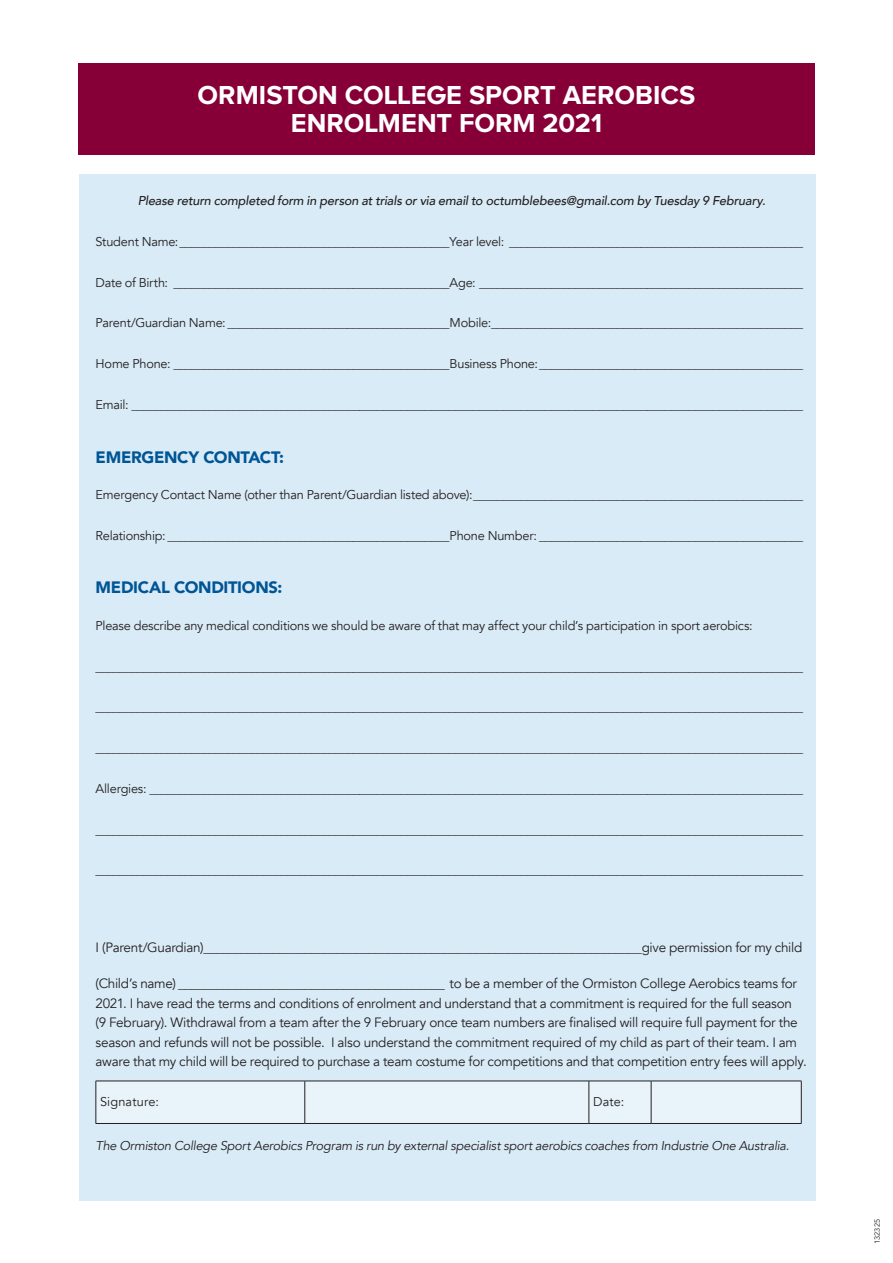
<style>
.page{position:relative;width:893px;height:1263px;background:#fff}
.page>*{position:absolute;margin:0;border:0;box-sizing:border-box;transform-origin:0 0}
.t1{font:700 27px "Proxima Nova A";color:#fff}
.Blue_Sub{font:900 16.5px "Avenir";letter-spacing:-.015em;color:#005595}
.t2{font:13.5px/19.5px "Avenir";letter-spacing:-.02em;color:#231f20}
.t3{font:12.75px "Avenir";letter-spacing:-.02em;color:#231f20}
.t4{font:italic 12.75px "Avenir";letter-spacing:-.015em;color:#231f20}
.t5{font:italic 500 12.75px "Avenir";letter-spacing:-.01em;color:#231f20}
.t6{font:12.75px "Avenir";letter-spacing:.01em;color:#231f20}
.t7{font:7.5px "Avenir";letter-spacing:.01em;color:#231f20}
</style>
<div class="page">
<div style="left:78px;top:64px;width:737px;height:91px;background:#860037"></div>
<div style="left:79px;top:174px;width:737px;height:1027px;background:#d9ebf7"></div>
<div style="left:97px;top:1082px;width:704px;height:41px;background:#e9f3fa"></div>
<hr style="left:96px;top:1081px;width:209px;height:1px;background:#231f20">
<hr style="left:96px;top:1081px;width:1px;height:42px;background:#231f20">
<hr style="left:305px;top:1081px;width:284px;height:1px;background:#231f20">
<hr style="left:305px;top:1081px;width:1px;height:42px;background:#231f20">
<hr style="left:589px;top:1081px;width:62px;height:1px;background:#231f20">
<hr style="left:589px;top:1081px;width:1px;height:42px;background:#231f20">
<hr style="left:651px;top:1081px;width:150px;height:1px;background:#231f20">
<hr style="left:651px;top:1081px;width:1px;height:42px;background:#231f20">
<hr style="left:801px;top:1081px;width:1px;height:42px;background:#231f20">
<hr style="left:96px;top:1123px;width:209px;height:1px;background:#231f20">
<hr style="left:305px;top:1123px;width:284px;height:1px;background:#231f20">
<hr style="left:589px;top:1123px;width:62px;height:1px;background:#231f20">
<hr style="left:651px;top:1123px;width:150px;height:1px;background:#231f20">
<p class="t1" style="left:198px;top:79px;width:499px">ORMISTON COLLEGE SPORT AEROBICS</p>
<p class="t1" style="left:291px;top:108px;width:313px">ENROLMENT FORM 2021</p>
<p class="t5" style="left:138px;top:193px;width:629px">Please return completed form in person at trials or via email to octumblebees@gmail.com by Tuesday 9 February.</p>
<p class="t3" style="left:96px;top:234px;width:709px">Student Name:_____________________________________________Year level: _________________________________________________</p>
<p class="t3" style="left:96px;top:275px;width:709px">Date of Birth: ______________________________________________Age: ______________________________________________________</p>
<p class="t3" style="left:96px;top:315px;width:709px">Parent/Guardian Name: _____________________________________Mobile:____________________________________________________</p>
<p class="t3" style="left:96px;top:356px;width:709px">Home Phone: ______________________________________________Business Phone:____________________________________________</p>
<p class="t3" style="left:96px;top:397px;width:709px">Email: ________________________________________________________________________________________________________________</p>
<p class="Blue_Sub" style="left:96px;top:443px;width:190px">EMERGENCY CONTACT:</p>
<p class="t3" style="left:96px;top:487px;width:709px">Emergency Contact Name (other than Parent/Guardian listed above):_______________________________________________________</p>
<p class="t3" style="left:96px;top:528px;width:709px">Relationship: _______________________________________________Phone Number: ____________________________________________</p>
<p class="Blue_Sub" style="left:96px;top:573px;width:188px">MEDICAL CONDITIONS:</p>
<p class="t3" style="left:96px;top:618px;width:659px">Please describe any medical conditions we should be aware of that may affect your child’s participation in sport aerobics:</p>
<p class="t3" style="left:96px;top:659px;width:709px">______________________________________________________________________________________________________________________</p>
<p class="t3" style="left:96px;top:699px;width:709px">______________________________________________________________________________________________________________________</p>
<p class="t3" style="left:96px;top:740px;width:709px">______________________________________________________________________________________________________________________</p>
<p class="t3" style="left:96px;top:781px;width:709px">Allergies: _____________________________________________________________________________________________________________</p>
<p class="t3" style="left:96px;top:822px;width:709px">______________________________________________________________________________________________________________________</p>
<p class="t3" style="left:96px;top:862px;width:709px">______________________________________________________________________________________________________________________</p>
<p class="t2" style="left:96px;top:937px;width:708px">I (Parent/Guardian)_____________________________________________________________________give permission for my child</p>
<p class="t2" style="left:96px;top:974px;width:713px">(Child’s name) __________________________________________ to be a member of the Ormiston College Aerobics teams for 2021. I have read the terms and conditions of enrolment and understand that a commitment is required for the full season<br>(9 February). Withdrawal from a team after the 9 February once team numbers are finalised will require full payment for the season and refunds will not be possible. I also understand the commitment required of my child as part of their team. I am aware that my child will be required to purchase a team costume for competitions and that competition entry fees will apply.</p>
<p class="t6" style="left:100px;top:1094px;width:60px">Signature:</p>
<p class="t3" style="left:593px;top:1094px;width:33px">Date:</p>
<p class="t4" style="left:96px;top:1138px;width:695px">The Ormiston College Sport Aerobics Program is run by external specialist sport aerobics coaches from Industrie One Australia.</p>
<p class="t7" style="left:873px;top:1244px;width:27px;rotate:-90deg">132325</p>
</div>
